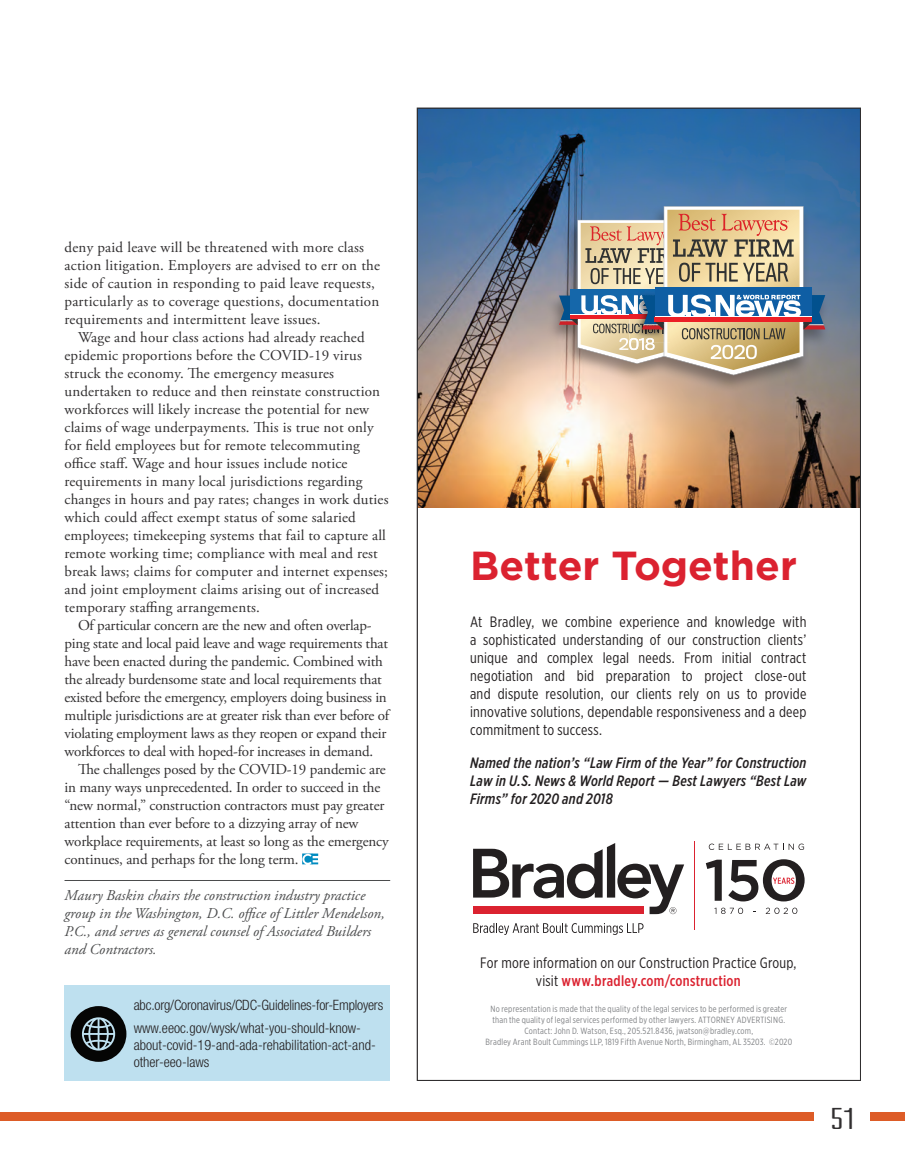
<style>
.page{position:relative;width:905px;height:1175px;background:#fff}
.page>*{position:absolute;margin:0;border:0;box-sizing:border-box;transform-origin:0 0}
.t1{font:700 40.5px "Gotham";color:#db2230}
.t2{font:30px "Arvil Sans";color:#312f30;scale:1.3 1}
.Body{font:15px/18px "Adobe Garamond Pro";color:#312f30}
.t3{font:15px/18px "Gotham X Narrow";letter-spacing:.015em;color:#231f20;text-align:center}
.Body_No_Indent{font:15px/18px "Adobe Garamond Pro";letter-spacing:.015em;color:#312f30}
.Bio{font:italic 15px/18px "Adobe Garamond Pro";color:#4b4c4d}
.t4{font:italic 500 15px/18px "Gotham X Narrow";letter-spacing:.015em;color:#231f20;text-align:justify}
.t5{font:300 condensed 14.25px/17.1px "Helvetica Neue";color:#231f20}
.t6{font:9px/10.8px "Gotham X Narrow";letter-spacing:.025em;color:#808285;text-align:center}
.s1{font-weight:500;color:#db2230}
</style>
<div class="page">
<div style="left:0;top:1112px;width:813px;height:8px;background:#dd5c27"></div>
<div style="left:869px;top:1112px;width:35px;height:8px;background:#dd5c27"></div>
<hr style="left:64px;top:880px;width:326px;height:1px;background:#4b4c4d">
<svg style="left:302px;top:853px;width:16px;height:11px"></svg>
<div style="left:64px;top:985px;width:326px;height:95px;background:#bee0ef"></div>
<svg style="left:71px;top:1006px;width:55px;height:55px"></svg>
<img style="left:419px;top:110px;width:439px;height:398px">
<hr style="left:694px;top:841px;width:1px;height:89px;background:#db2230">
<svg style="left:705px;top:859px;width:16px;height:41px"></svg>
<svg style="left:728px;top:859px;width:76px;height:42px"></svg>
<svg style="left:714px;top:907px;width:29px;height:7px"></svg>
<svg style="left:765px;top:907px;width:32px;height:7px"></svg>
<svg style="left:708px;top:843px;width:96px;height:7px"></svg>
<svg style="left:473px;top:923px;width:170px;height:12px"></svg>
<svg style="left:473px;top:843px;width:211px;height:71px"></svg>
<div style="left:546px;top:204px;width:284px;height:188px;background:#231f20;opacity:.4"></div>
<img style="left:559px;top:206px;width:266px;height:169px">
<p class="Body_No_Indent" style="left:64px;top:239px;width:317px">deny paid leave will be threatened with more class action litigation. Employers are advised to err on the side of caution in responding to paid leave requests, particularly as to coverage questions, documentation requirements and intermittent leave issues.</p>
<p class="Body" style="left:64px;top:329px;width:325px;text-indent:14px">Wage and hour class actions had already reached epidemic proportions before the COVID-19 virus struck the economy. The emergency measures undertaken to reduce and then reinstate construction workforces will likely increase the potential for new claims of wage underpayments. This is true not only for field employees but for remote telecommuting office staff. Wage and hour issues include notice requirements in many local jurisdictions regarding changes in hours and pay rates; changes in work duties which could affect exempt status of some salaried employees; timekeeping systems that fail to capture all remote working time; compliance with meal and rest break laws; claims for computer and internet expenses; and joint employment claims arising out of increased temporary staffing arrangements.</p>
<p class="Body" style="left:64px;top:617px;width:326px;text-indent:14px">Of particular concern are the new and often overlap&shy;ping state and local paid leave and wage requirements that have been enacted during the pandemic. Combined with the already burdensome state and local requirements that existed before the emergency, employers doing business in multiple jurisdictions are at greater risk than ever before of violating employment laws as they reopen or expand their workforces to deal with hoped-for increases in demand.</p>
<p class="Body" style="left:64px;top:761px;width:325px;text-indent:14px">The challenges posed by the COVID-19 pandemic are in many ways unprecedented. In order to succeed in the “new normal,” construction contractors must pay greater attention than ever before to a dizzying array of new workplace requirements, at least so long as the emergency continues, and perhaps for the long term.</p>
<p class="Bio" style="left:64px;top:887px;width:322px">Maury Baskin chairs the construction industry practice group in the Washington, D.C. office of Littler Mendelson, P.C., and serves as general counsel of Associated Builders and Contractors.</p>
<p class="t5" style="left:134px;top:996px;width:251px">abc.org/Coronavirus/CDC-Guidelines-for-Employers</p>
<p class="t5" style="left:134px;top:1019px;width:243px">www.eeoc.gov/wysk/what-you-should-know&shy;about-covid-19-and-ada-rehabilitation-act-and&shy;other-eeo-laws</p>
<p class="t1" style="left:470px;top:539px;width:328px">Better Together</p>
<p class="t3" style="left:470px;top:613px;width:338px;text-align:justify">At Bradley, we combine experience and knowledge with a sophisticated understanding of our construction clients’ unique and complex legal needs. From initial contract negotiation and bid preparation to project close-out and dispute resolution, our clients rely on us to provide innovative solutions, dependable responsiveness and a deep commitment to success.</p>
<p class="t4" style="left:470px;top:753px;width:338px">Named the nation’s “Law Firm of the Year” for Construction Law in U.S. News &amp; World Report — Best Lawyers “Best Law Firms” for 2020 and 2018</p>
<p class="t3" style="left:480px;top:953px;width:318px">For more information on our Construction Practice Group, visit <span class="s1">www.bradley.com/construction</span></p>
<p class="t6" style="left:485px;top:1003px;width:308px">No representation is made that the quality of the legal services to be performed is greater than the quality of legal services performed by other lawyers. ATTORNEY ADVERTISING.<br>Contact: John D. Watson, Esq., 205.521.8436, jwatson@bradley.com,<br>Bradley Arant Boult Cummings LLP, 1819 Fifth Avenue North, Birmingham, AL 35203. ©2020</p>
<h2 class="t2" style="left:831px;top:1102px;width:19px">51</h2>
</div>
